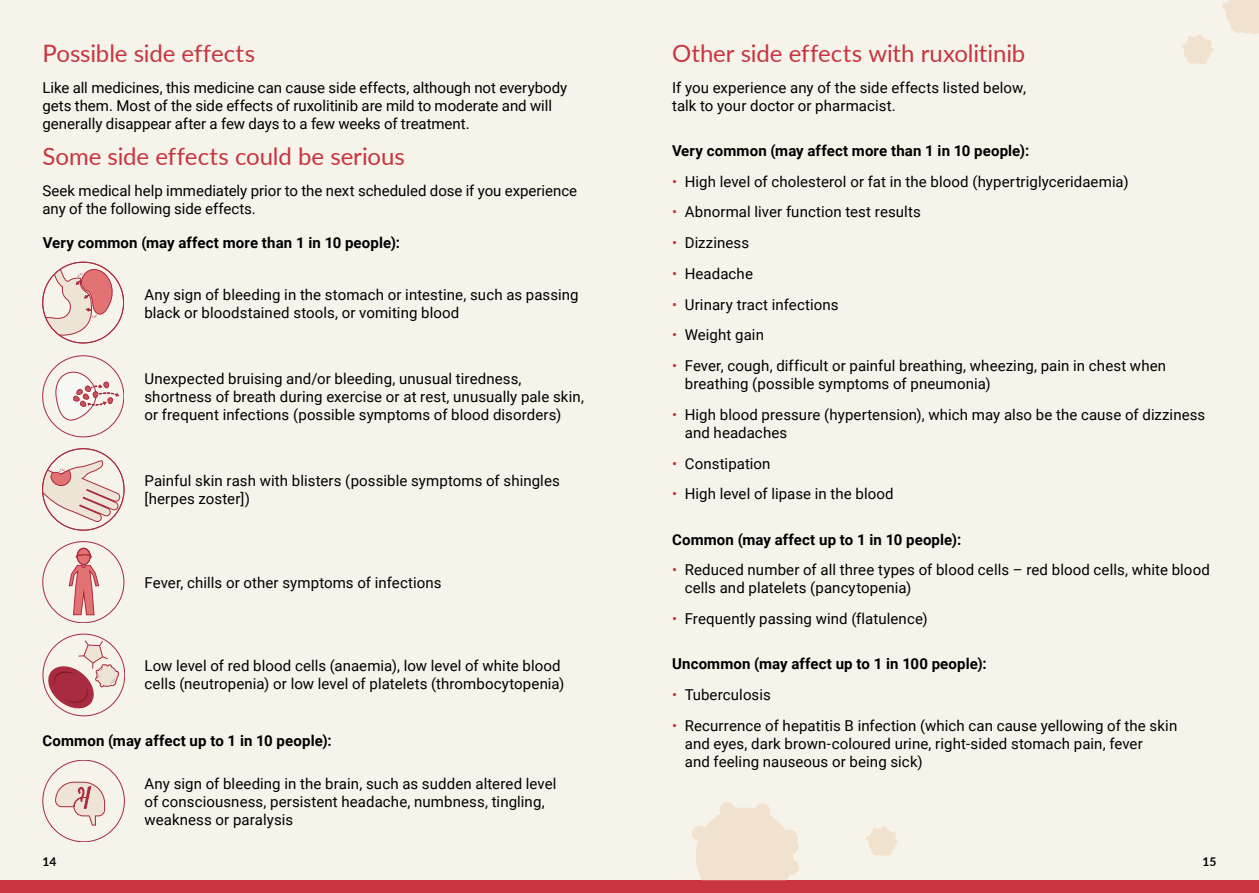
<style>
.page{position:relative;width:1259px;height:893px;background:#f5f3ea}
.page>*{position:absolute;margin:0;border:0;box-sizing:border-box;transform-origin:0 0}
.t1{font:24px "Lato";letter-spacing:-.005em;color:#c83540}
.t2{font:15px/18px "Roboto";letter-spacing:.005em;color:#000}
.t3{font:700 15px "Roboto";letter-spacing:.01em;color:#000}
.t4{font:700 12px "Lato";color:#000}
.s1{color:#c83540}
</style>
<div class="page">
<div style="left:0;top:880px;width:1259px;height:13px;background:#c83540"></div>
<svg style="left:692px;top:802px;width:107px;height:78px"></svg>
<svg style="left:866px;top:826px;width:32px;height:30px"></svg>
<svg style="left:1182px;top:34px;width:31px;height:31px"></svg>
<svg style="left:1222px;top:0;width:37px;height:34px"></svg>
<svg style="left:44px;top:268px;width:74px;height:68px"></svg>
<div style="left:43px;top:262px;width:81px;height:81px;border:1px solid #a82b40;border-radius:50%"></div>
<div style="left:43px;top:356px;width:81px;height:81px;border:1px solid #a82b40;border-radius:50%"></div>
<svg style="left:55px;top:372px;width:64px;height:48px"></svg>
<svg style="left:43px;top:459px;width:78px;height:64px"></svg>
<div style="left:43px;top:448px;width:81px;height:82px;border:1px solid #a82b40;border-radius:50%"></div>
<div style="left:43px;top:541px;width:81px;height:82px;border:1px solid #a82b40;border-radius:50%"></div>
<svg style="left:69px;top:548px;width:30px;height:67px"></svg>
<div style="left:43px;top:634px;width:82px;height:82px;border:1px solid #a82b40;border-radius:50%"></div>
<svg style="left:45px;top:640px;width:75px;height:71px"></svg>
<div style="left:43px;top:760px;width:82px;height:82px;border:1px solid #a82b40;border-radius:50%"></div>
<svg style="left:55px;top:782px;width:50px;height:43px"></svg>
<h1 class="t1" style="left:43px;top:36px;width:214px">Possible side effects</h1>
<p class="t2" style="left:43px;top:78px;width:526px">Like all medicines, this medicine can cause side effects, although not everybody gets them. Most of the side effects of ruxolitinib are mild to moderate and will generally disappear after a few days to a few weeks of treatment.</p>
<h1 class="t1" style="left:43px;top:139px;width:364px">Some side effects could be serious</h1>
<p class="t2" style="left:43px;top:181px;width:536px">Seek medical help immediately prior to the next scheduled dose if you experience any of the following side effects.</p>
<p class="t3" style="left:43px;top:232px;width:359px">Very common (may affect more than 1 in 10 people):</p>
<p class="t2" style="left:144px;top:285px;width:436px">Any sign of bleeding in the stomach or intestine, such as passing black or bloodstained stools, or vomiting blood</p>
<p class="t2" style="left:144px;top:369px;width:441px">Unexpected bruising and/or bleeding, unusual tiredness, shortness of breath during exercise or at rest, unusually pale skin, or frequent infections (possible symptoms of blood disorders)</p>
<p class="t2" style="left:144px;top:471px;width:417px">Painful skin rash with blisters (possible symptoms of shingles [herpes zoster])</p>
<p class="t2" style="left:144px;top:573px;width:298px">Fever, chills or other symptoms of infections</p>
<p class="t2" style="left:145px;top:656px;width:421px">Low level of red blood cells (anaemia), low level of white blood cells (neutropenia) or low level of platelets (thrombocytopenia)</p>
<p class="t3" style="left:43px;top:730px;width:291px">Common (may affect up to 1 in 10 people):</p>
<p class="t2" style="left:145px;top:774px;width:413px">Any sign of bleeding in the brain, such as sudden altered level of consciousness, persistent headache, numbness, tingling, weakness or paralysis</p>
<h1 class="t1" style="left:672px;top:36px;width:355px">Other side effects with ruxolitinib</h1>
<p class="t2" style="left:672px;top:78px;width:355px">If you experience any of the side effects listed below, talk to your doctor or pharmacist.</p>
<p class="t3" style="left:672px;top:140px;width:359px">Very common (may affect more than 1 in 10 people):</p>
<p class="t2" style="left:672px;top:172px;width:458px"><span class="s1">•</span> High level of cholesterol or fat in the blood (hypertriglyceridaemia)</p>
<p class="t2" style="left:672px;top:202px;width:250px"><span class="s1">•</span> Abnormal liver function test results</p>
<p class="t2" style="left:672px;top:233px;width:79px"><span class="s1">•</span> Dizziness</p>
<p class="t2" style="left:672px;top:264px;width:82px"><span class="s1">•</span> Headache</p>
<p class="t2" style="left:672px;top:295px;width:168px"><span class="s1">•</span> Urinary tract infections</p>
<p class="t2" style="left:672px;top:325px;width:93px"><span class="s1">•</span> Weight gain</p>
<p class="t2" style="left:685px;top:356px;width:483px;text-indent:-13px"><span class="s1">•</span> Fever, cough, difficult or painful breathing, wheezing, pain in chest when breathing (possible symptoms of pneumonia)</p>
<p class="t2" style="left:685px;top:405px;width:522px;text-indent:-13px"><span class="s1">•</span> High blood pressure (hypertension), which may also be the cause of dizziness and headaches</p>
<p class="t2" style="left:672px;top:454px;width:100px"><span class="s1">•</span> Constipation</p>
<p class="t2" style="left:672px;top:484px;width:223px"><span class="s1">•</span> High level of lipase in the blood</p>
<p class="t3" style="left:672px;top:529px;width:291px">Common (may affect up to 1 in 10 people):</p>
<p class="t2" style="left:685px;top:560px;width:526px;text-indent:-13px"><span class="s1">•</span> Reduced number of all three types of blood cells – red blood cells, white blood cells and platelets (pancytopenia)</p>
<p class="t2" style="left:672px;top:609px;width:257px"><span class="s1">•</span> Frequently passing wind (flatulence)</p>
<p class="t3" style="left:672px;top:654px;width:316px">Uncommon (may affect up to 1 in 100 people):</p>
<p class="t2" style="left:672px;top:685px;width:100px"><span class="s1">•</span> Tuberculosis</p>
<p class="t2" style="left:685px;top:716px;width:494px;text-indent:-13px"><span class="s1">•</span> Recurrence of hepatitis B infection (which can cause yellowing of the skin and eyes, dark brown-coloured urine, right-sided stomach pain, fever<br>and feeling nauseous or being sick)</p>
<p class="t4" style="left:43px;top:853px;width:15px">14</p>
<p class="t4" style="left:1202px;top:853px;width:15px">15</p>
</div>
